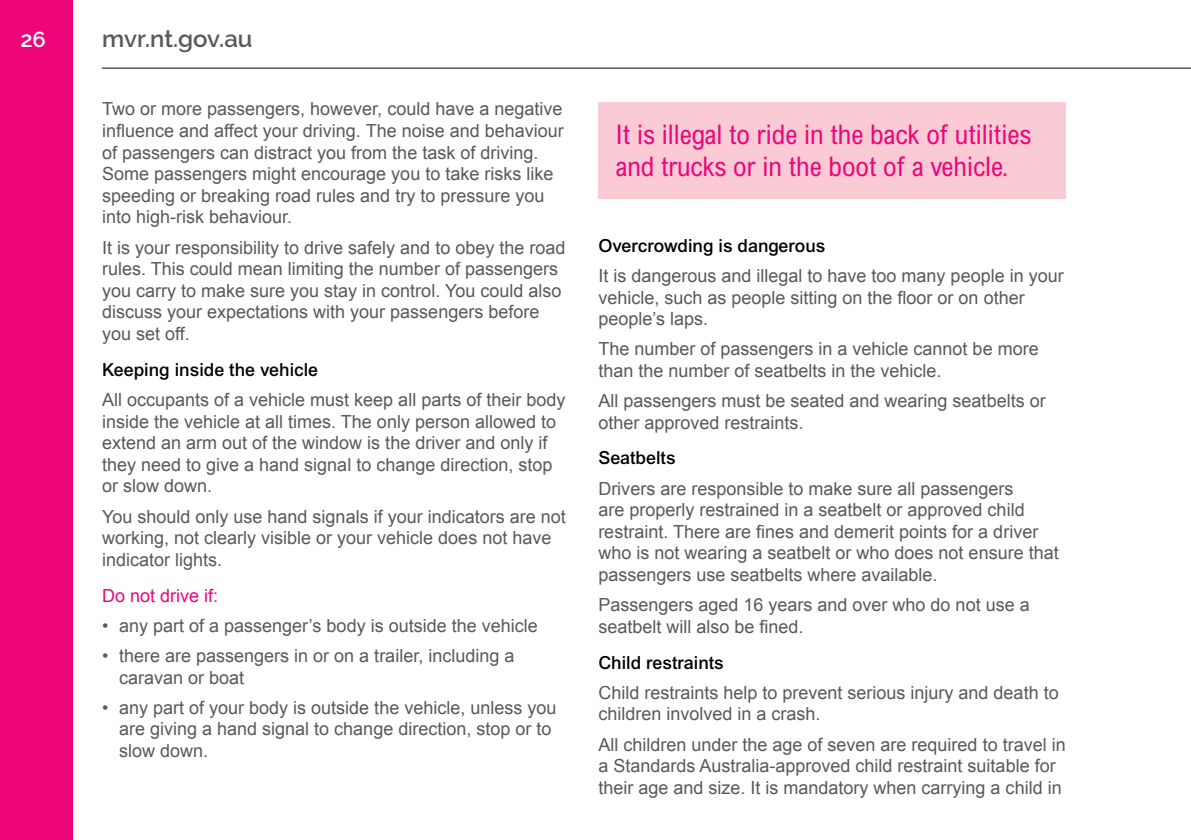
<style>
.page{position:relative;width:1191px;height:840px;background:#fff}
.page>*{position:absolute;margin:0;border:0;box-sizing:border-box;transform-origin:0 0}
.t1{font:condensed 27px/32px "Arial";color:#ed0579}
.t2{font:600 24px "Raleway";color:#58595b}
.t3{font:600 22px "Raleway";color:#fff}
.t4{font:18px/21.6px "Arial";color:#58595b}
.t5{font:500 18px "Arial";color:#000}
.t6{font:18px "Arial";color:#ed0579}
</style>
<div class="page">
<div style="left:0;top:0;width:73px;height:839px;background:#ed0579"></div>
<hr style="left:102px;top:68px;width:1089px;height:1px;background:#000">
<div style="left:598px;top:102px;width:468px;height:97px;background:#facad5"></div>
<p class="t3" style="left:20px;top:27px;width:27px">26</p>
<h2 class="t2" style="left:102px;top:25px;width:152px">mvr.nt.gov.au</h2>
<p class="t4" style="left:102px;top:98px;width:463px">Two or more passengers, however, could have a negative influence and affect your driving. The noise and behaviour of passengers can distract you from the task of driving.<br>Some passengers might encourage you to take risks like speeding or breaking road rules and try to pressure you into high-risk behaviour.</p>
<p class="t4" style="left:102px;top:236px;width:465px">It is your responsibility to drive safely and to obey the road rules. This could mean limiting the number of passengers you carry to make sure you stay in control. You could also discuss your expectations with your passengers before you set off.</p>
<p class="t5" style="left:102px;top:359px;width:218px">Keeping inside the vehicle</p>
<p class="t4" style="left:102px;top:389px;width:465px">All occupants of a vehicle must keep all parts of their body inside the vehicle at all times. The only person allowed to extend an arm out of the window is the driver and only if they need to give a hand signal to change direction, stop or slow down.</p>
<p class="t4" style="left:102px;top:505px;width:465px">You should only use hand signals if your indicators are not working, not clearly visible or your vehicle does not have indicator lights.</p>
<p class="t6" style="left:102px;top:583px;width:118px">Do not drive if:</p>
<p class="t4" style="left:102px;top:614px;width:437px">• any part of a passenger’s body is outside the vehicle</p>
<p class="t4" style="left:119px;top:644px;width:397px;text-indent:-17px">• there are passengers in or on a trailer, including a caravan or boat</p>
<p class="t4" style="left:119px;top:696px;width:439px;text-indent:-17px">• any part of your body is outside the vehicle, unless you are giving a hand signal to change direction, stop or to slow down.</p>
<h1 class="t1" style="left:615px;top:118px;width:417px">It is illegal to ride in the back of utilities and trucks or in the boot of a vehicle.</h1>
<p class="t5" style="left:598px;top:235px;width:229px">Overcrowding is dangerous</p>
<p class="t4" style="left:598px;top:265px;width:467px">It is dangerous and illegal to have too many people in your vehicle, such as people sitting on the floor or on other people’s laps.</p>
<p class="t4" style="left:598px;top:338px;width:442px">The number of passengers in a vehicle cannot be more than the number of seatbelts in the vehicle.</p>
<p class="t4" style="left:598px;top:390px;width:449px">All passengers must be seated and wearing seatbelts or other approved restraints.</p>
<p class="t5" style="left:598px;top:447px;width:79px">Seatbelts</p>
<p class="t4" style="left:598px;top:477px;width:462px">Drivers are responsible to make sure all passengers<br>are properly restrained in a seatbelt or approved child restraint. There are fines and demerit points for a driver who is not wearing a seatbelt or who does not ensure that passengers use seatbelts where available.</p>
<p class="t4" style="left:598px;top:594px;width:433px">Passengers aged 16 years and over who do not use a seatbelt will also be fined.</p>
<p class="t5" style="left:598px;top:651px;width:127px">Child restraints</p>
<p class="t4" style="left:598px;top:681px;width:462px">Child restraints help to prevent serious injury and death to children involved in a crash.</p>
<p class="t4" style="left:598px;top:733px;width:469px">All children under the age of seven are required to travel in a Standards Australia-approved child restraint suitable for their age and size. It is mandatory when carrying a child in</p>
</div>
